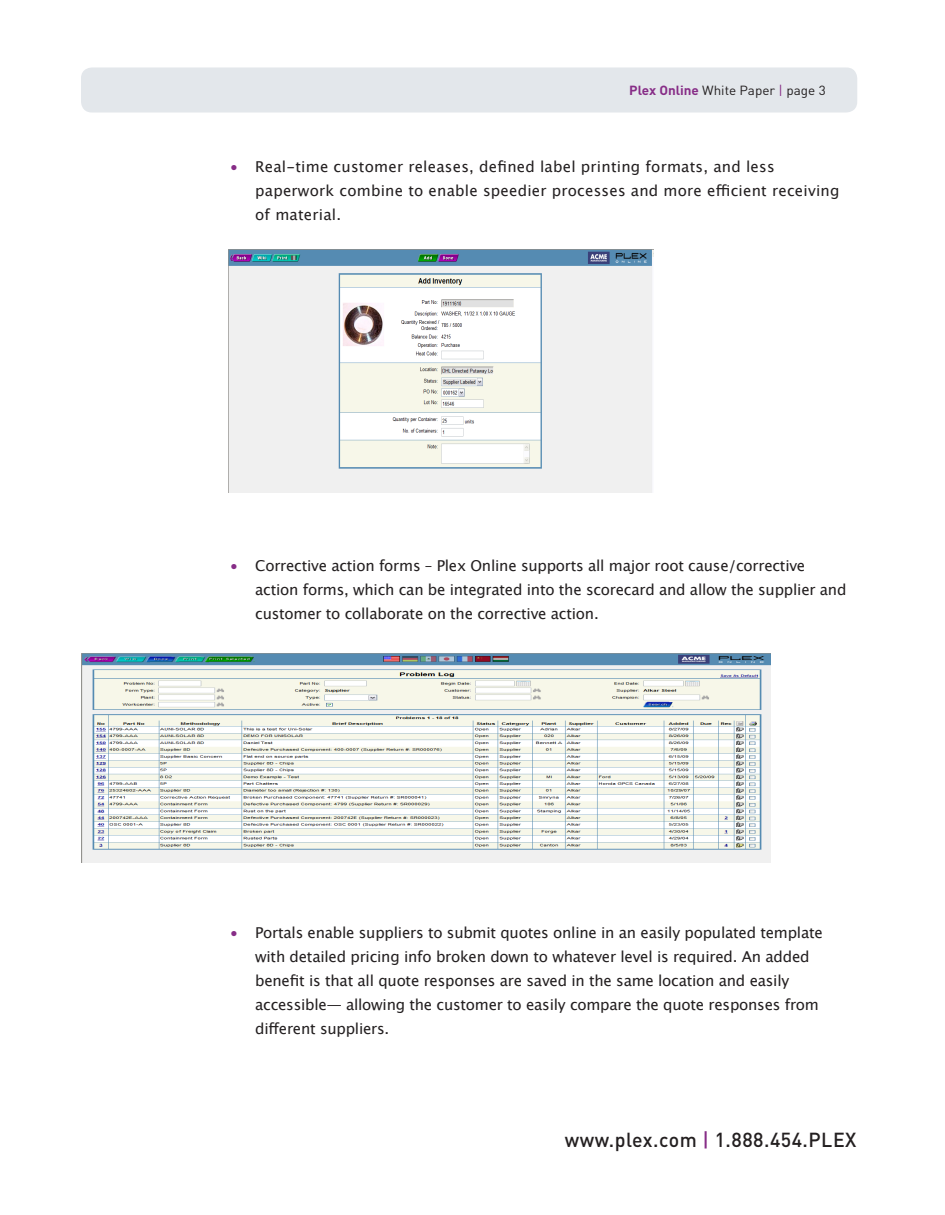
<style>
.page{position:relative;width:945px;height:1215px;background:#fff}
.page>*{position:absolute;margin:0;border:0;box-sizing:border-box;transform-origin:0 0}
.t1{font:500 20.1px "DIN";letter-spacing:.025em;color:#231f20}
.Bullet{font:15px/24px "Lucida Grande";letter-spacing:-.015em;color:#231f20}
.Bullet-2{font:15px/24px "Lucida Grande";letter-spacing:.015em;color:#231f20}
.t2{font:13.05px "DIN";color:#231f20}
.s1{font-weight:700;color:#872d87}
.s2{color:#872d87}
</style>
<div class="page">
<div style="left:81px;top:68px;width:776px;height:44px;background:#e3e7eb;border-radius:11px"></div>
<img style="left:228px;top:250px;width:426px;height:243px">
<img style="left:81px;top:654px;width:690px;height:208px">
<p class="t2" style="left:629px;top:82px;width:188px"><span class="s1">Plex Online</span> White Paper <span class="s2">|</span> page</p>
<p class="Bullet-2" style="left:255px;top:155px;width:586px;text-indent:-26px"><span class="s2">•</span> Real-time customer releases, defined label printing formats, and less paperwork combine to enable speedier processes and more efficient receiving of material.</p>
<p class="Bullet" style="left:255px;top:554px;width:593px;text-indent:-26px"><span class="s2">•</span> Corrective action forms – Plex Online supports all major root cause/corrective action forms, which can be integrated into the scorecard and allow the supplier and customer to collaborate on the corrective action.</p>
<p class="Bullet" style="left:255px;top:921px;width:569px;text-indent:-26px"><span class="s2">•</span> Portals enable suppliers to submit quotes online in an easily populated template with detailed pricing info broken down to whatever level is required. An added benefit is that all quote responses are saved in the same location and easily accessible— allowing the customer to easily compare the quote responses from different suppliers.</p>
<h1 class="t1" style="left:565px;top:1127px;width:293px">www.plex.com <span class="s2">|</span> 1.888.454.PLEX</h1>
</div>
